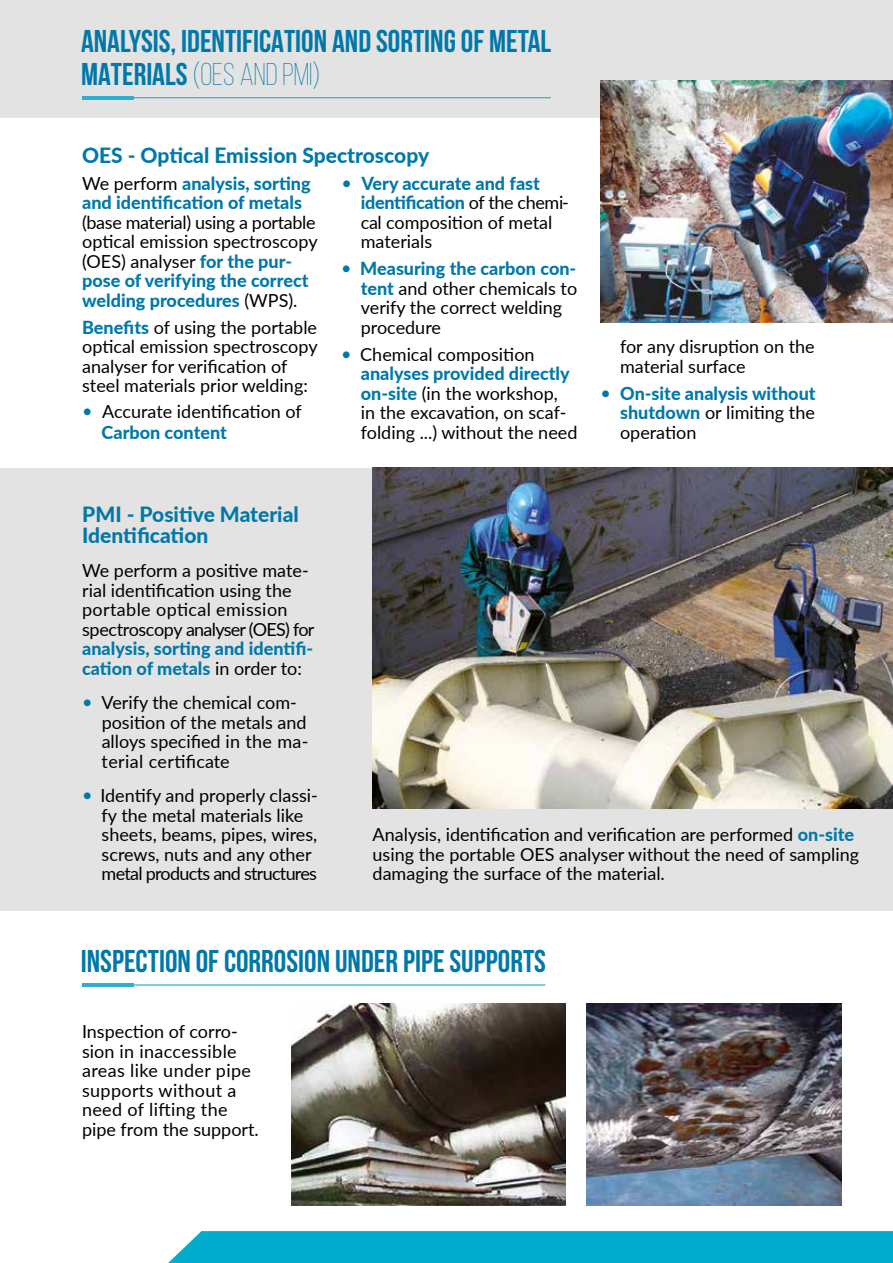
<style>
.page{position:relative;width:893px;height:1263px;background:#fff}
.page>*{position:absolute;margin:0;border:0;box-sizing:border-box;transform-origin:0 0}
.t1{font:700 31.5px/33px "Bebas Neue";color:#0078a8}
.t2{font:800 21px/21px "Lato";color:#0078a8}
.t3{font:18px/19.5px "Lato";color:#000}
.t4{font:800 18px/19.5px "Lato";color:#0078a8}
.t5{font:18px/19.5px "Lato";letter-spacing:.02em;color:#000}
.s1{font-family:"Lato";font-weight:100}
.s2{font-weight:300}
.s3{font-weight:400;color:#000}
.s4{font-weight:800;color:#0078a8}
.s5{color:#0078a8}
.s6{font-weight:400}
</style>
<div class="page">
<div style="left:0;top:468px;width:893px;height:443px;background:#e3e3e3"></div>
<div style="left:168px;top:1231px;width:725px;height:32px;background:#00adcd"></div>
<div style="left:0;top:0;width:893px;height:117px;background:#e3e3e3"></div>
<img style="left:292px;top:1003px;width:274px;height:202px">
<img style="left:372px;top:468px;width:521px;height:341px">
<img style="left:601px;top:81px;width:292px;height:241px">
<img style="left:587px;top:1003px;width:254px;height:202px">
<hr style="left:82px;top:96px;width:52px;height:4px;background:#2cb0ce">
<hr style="left:134px;top:97px;width:417px;height:1px;background:#2cb0ce">
<hr style="left:82px;top:983px;width:52px;height:4px;background:#2cb0ce">
<hr style="left:134px;top:984px;width:411px;height:1px;background:#2cb0ce">
<h1 class="t1" style="left:81px;top:24px;width:472px">ANALYSIS, IDENTIFICATION AND SORTING OF METAL<br>MATERIALS <span class="s1">(</span><span class="s2">OES AND PMI</span><span class="s1">)</span></h1>
<p class="t2" style="left:82px;top:143px;width:348px">OES - Optical Emission Spectroscopy</p>
<p class="t4" style="left:82px;top:173px;width:230px"><span class="s3">We perform</span> analysis, sorting and identification of metals</p>
<p class="t3" style="left:82px;top:212px;width:237px">(base material) using a portable optical emission spectroscopy (OES) analyser <span class="s4">for the pur&shy;pose of verifying the correct welding procedures</span> (WPS).</p>
<p class="t3" style="left:82px;top:317px;width:237px"><span class="s4">Benefits</span> of using the portable optical emission spectroscopy analyser for verification of steel materials prior welding:</p>
<p class="t3" style="left:102px;top:400px;width:202px;line-height:21px;text-indent:-19px"><span class="s5">•</span> Accurate identification of<br><span class="s4">Carbon content</span></p>
<p class="t2" style="left:82px;top:503px;width:218px">PMI - Positive Material<br>Identification</p>
<p class="t3" style="left:82px;top:560px;width:234px">We perform a positive mate&shy;rial identification using the portable optical emission spectroscopy analyser (OES) for</p>
<p class="t4" style="left:82px;top:638px;width:232px">analysis, sorting and identifi&shy;cation of metals <span class="s3">in order to:</span></p>
<p class="t3" style="left:102px;top:692px;width:208px;text-indent:-19px"><span class="s5">•</span> Verify the chemical com&shy;position of the metals and alloys specified in the ma&shy;terial certificate</p>
<p class="t3" style="left:102px;top:785px;width:218px;text-indent:-19px"><span class="s5">•</span> Identify and properly classi&shy;fy the metal materials like sheets, beams, pipes, wires, screws, nuts and any other metal products and structures</p>
<p class="t3" style="left:361px;top:173px;width:210px;text-indent:-19px"><span class="s5">•</span> <span class="s4">Very accurate and fast identification</span> of the chemi&shy;cal composition of metal materials</p>
<p class="t3" style="left:361px;top:258px;width:218px;text-indent:-19px"><span class="s5">•</span> <span class="s4">Measuring the carbon con&shy;tent</span> and other chemicals to verify the correct welding procedure</p>
<p class="t3" style="left:361px;top:344px;width:218px;text-indent:-19px"><span class="s5">•</span> Chemical composition <span class="s4">analyses provided directly on-site</span> (in the workshop,<br>in the excavation, on scaf&shy;folding ...) without the need</p>
<p class="t3" style="left:620px;top:336px;width:196px">for any disruption on the material surface</p>
<p class="t4" style="left:620px;top:383px;width:197px;text-align:justify;text-indent:-19px"><span class="s6">•</span> On-site analysis without shutdown <span class="s3">or limiting the operation</span></p>
<p class="t3" style="left:373px;top:824px;width:488px">Analysis, identification and verification are performed <span class="s4">on-site </span>using the portable OES analyser without the need of sampling damaging the surface of the material.</p>
<h1 class="t1" style="left:81px;top:944px;width:467px">INSPECTION OF CORROSION UNDER PIPE SUPPORTS</h1>
<p class="t5" style="left:82px;top:1021px;width:178px">Inspection of corro&shy;sion in inaccessible areas like under pipe supports without a need of lifting the pipe from the support.</p>
</div>
